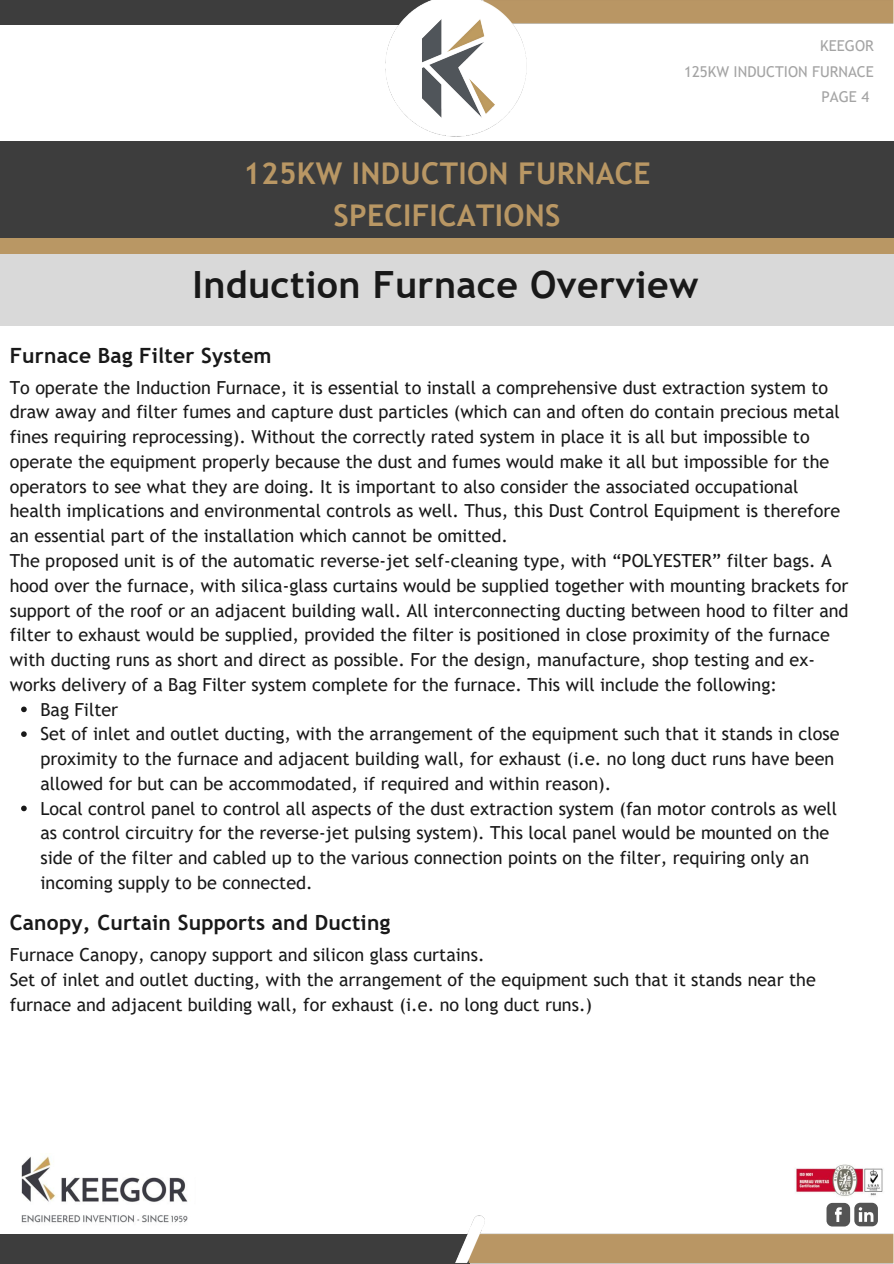
<style>
.page{position:relative;width:894px;height:1264px;background:#fff}
.page>*{position:absolute;margin:0;border:0;box-sizing:border-box;transform-origin:0 0}
.t1{font:700 37.5px "Trebuchet MS";letter-spacing:.01em;color:#191919}
.t2{font:700 30px/41.7px "Trebuchet MS";letter-spacing:.01em;color:#b99764;text-align:center}
.t3{font:700 21px "Trebuchet MS";letter-spacing:.01em;color:#191919}
.t4{font:18px/24.8px "Trebuchet MS";color:#191919}
.t5{font:15px "Trebuchet MS";color:#a4a4a4}
</style>
<div class="page">
<div style="left:0;top:162px;width:892px;height:163px;background:#d9d9d9"></div>
<img style="left:795px;top:1164px;width:88px;height:32px">
<img style="left:21px;top:1156px;width:167px;height:67px">
<div style="left:0;top:0;width:378px;height:25px;background:#3d3d3d"></div>
<img style="left:378px;top:0;width:515px;height:144px">
<img style="left:411px;top:9px;width:91px;height:122px">
<svg style="left:827px;top:1202px;width:50px;height:5px"></svg>
<div style="left:0;top:1234px;width:444px;height:29px;background:#3d3d3d"></div>
<img style="left:444px;top:1207px;width:449px;height:56px">
<div style="left:0;top:141px;width:892px;height:102px;background:#3d3d3d"></div>
<div style="left:0;top:238px;width:892px;height:15px;background:#b99764"></div>
<svg style="left:21px;top:706px;width:6px;height:6px"></svg>
<svg style="left:21px;top:731px;width:6px;height:6px"></svg>
<svg style="left:21px;top:805px;width:6px;height:6px"></svg>
<p class="t5" style="left:820px;top:37px;width:55px">KEEGOR</p>
<p class="t5" style="left:684px;top:62px;width:191px">125KW INDUCTION FURNACE</p>
<p class="t2" style="left:243px;top:152px;width:409px">125KW INDUCTION FURNACE<br>SPECIFICATIONS</p>
<p class="t1" style="left:192px;top:262px;width:507px">Induction Furnace Overview</p>
<p class="t5" style="left:821px;top:88px;width:49px">PAGE 4</p>
<p class="t3" style="left:10px;top:343px;width:263px">Furnace Bag Filter System</p>
<h2 class="t4" style="left:10px;top:375px;width:840px">To operate the Induction Furnace, it is essential to install a comprehensive dust extraction system to draw away and filter fumes and capture dust particles (which can and often do contain precious metal fines requiring reprocessing). Without the correctly rated system in place it is all but impossible to operate the equipment properly because the dust and fumes would make it all but impossible for the operators to see what they are doing. It is important to also consider the associated occupational health implications and environmental controls as well. Thus, this Dust Control Equipment is therefore an essential part of the installation which cannot be omitted.<br>The proposed unit is of the automatic reverse-jet self-cleaning type, with “POLYESTER” filter bags. A hood over the furnace, with silica-glass curtains would be supplied together with mounting brackets for support of the roof or an adjacent building wall. All interconnecting ducting between hood to filter and filter to exhaust would be supplied, provided the filter is positioned in close proximity of the furnace with ducting runs as short and direct as possible. For the design, manufacture, shop testing and ex&shy;works delivery of a Bag Filter system complete for the furnace. This will include the following:</h2>
<h1 class="t4" style="left:40px;top:696px;width:79px">Bag Filter</h1>
<h3 class="t4" style="left:40px;top:721px;width:800px">Set of inlet and outlet ducting, with the arrangement of the equipment such that it stands in close proximity to the furnace and adjacent building wall, for exhaust (i.e. no long duct runs have been allowed for but can be accommodated, if required and within reason).</h3>
<h4 class="t4" style="left:40px;top:795px;width:798px">Local control panel to control all aspects of the dust extraction system (fan motor controls as well as control circuitry for the reverse-jet pulsing system). This local panel would be mounted on the side of the filter and cabled up to the various connection points on the filter, requiring only an incoming supply to be connected.</h4>
<p class="t3" style="left:10px;top:910px;width:382px">Canopy, Curtain Supports and Ducting</p>
<p class="t4" style="left:10px;top:942px;width:807px">Furnace Canopy, canopy support and silicon glass curtains.<br>Set of inlet and outlet ducting, with the arrangement of the equipment such that it stands near the furnace and adjacent building wall, for exhaust (i.e. no long duct runs.)</p>
</div>
